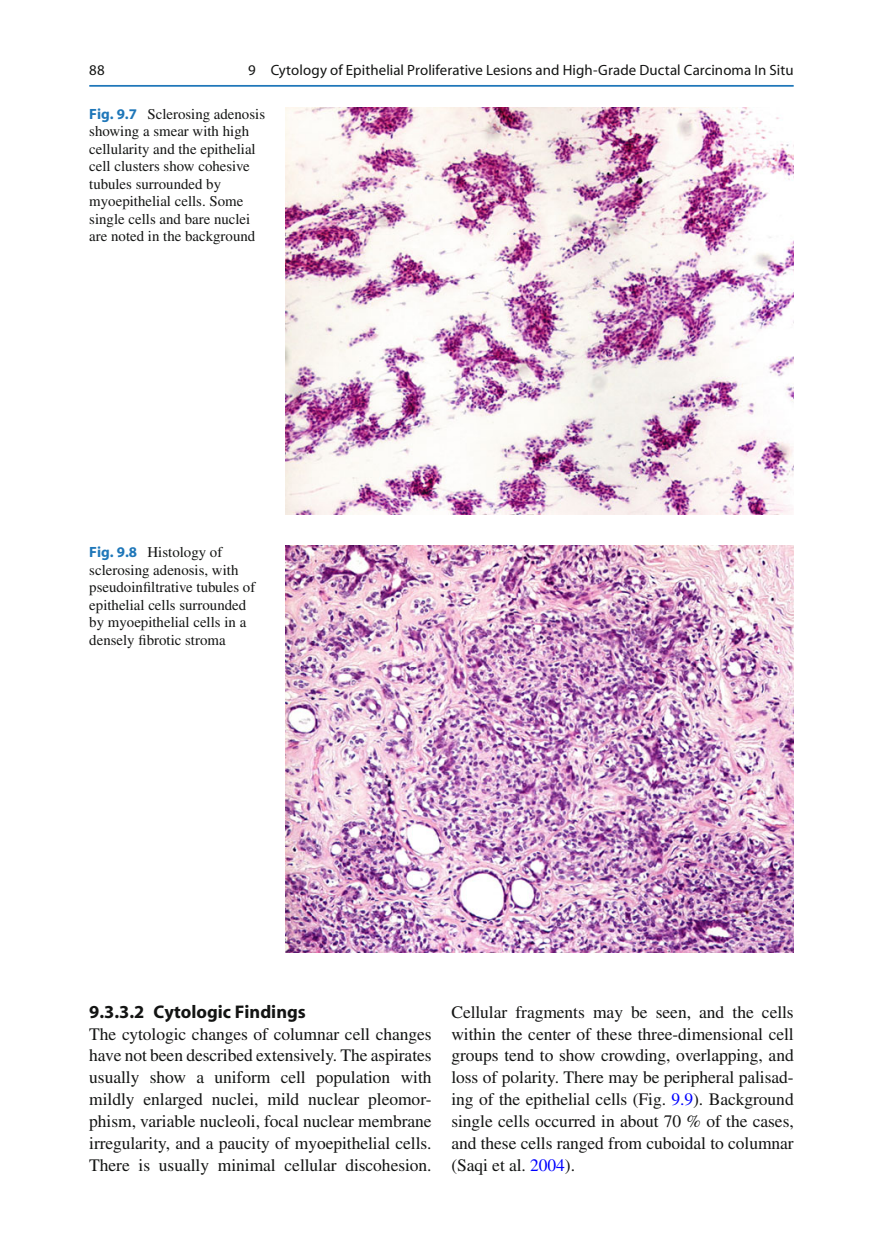
<style>
.page{position:relative;width:883px;height:1260px;background:#fff}
.page>*{position:absolute;margin:0;border:0;box-sizing:border-box;transform-origin:0 0}
.t1{font:700 18.38px "Myriad";color:#131413}
.t2{font:17.5px/21.9px "Times";letter-spacing:-.005em;color:#131413;text-align:justify}
.t3{font:14.88px/17.5px "Times";color:#131413}
.t4{font:14.88px "Myriad";letter-spacing:.005em;color:#131413}
.s1{font-family:"Myriad";font-weight:700;color:#1f77b9}
.s2{color:#00f}
</style>
<div class="page">
<hr style="left:89px;top:85px;width:705px;height:2px;background:#1f77b9">
<img style="left:285px;top:546px;width:509px;height:407px">
<img style="left:285px;top:107px;width:509px;height:407px">
<p class="t4" style="left:89px;top:64px;width:17px">88</p>
<p class="t4" style="left:248px;top:64px;width:547px">9 Cytology of Epithelial Proliferative Lesions and High-Grade Ductal Carcinoma In Situ</p>
<p class="t3" style="left:89px;top:106px;width:177px"><span class="s1">Fig. 9.7</span> Sclerosing adenosis showing a smear with high cellularity and the epithelial cell clusters show cohesive tubules surrounded by myoepithelial cells. Some single cells and bare nuclei are noted in the background</p>
<p class="t3" style="left:89px;top:545px;width:168px"><span class="s1">Fig. 9.8</span> Histology of sclerosing adenosis, with pseudoin fi ltrative tubules of epithelial cells surrounded by myoepithelial cells in a densely fi brotic stroma</p>
<p class="t1" style="left:89px;top:1005px;width:218px">9.3.3.2 Cytologic Findings</p>
<p class="t2" style="left:89px;top:1024px;width:344px">The cytologic changes of columnar cell changes have not been described extensively. The aspirates usually show a uniform cell population with mildly enlarged nuclei, mild nuclear pleomor&shy;phism, variable nucleoli, focal nuclear membrane irregularity, and a paucity of myoepithelial cells.<br>There is usually minimal cellular discohesion.</p>
<p class="t2" style="left:451px;top:1003px;width:344px">Cellular fragments may be seen, and the cells within the center of these three-dimensional cell groups tend to show crowding, overlapping, and loss of polarity. There may be peripheral palisad&shy;ing of the epithelial cells (Fig. <span class="s2">9.9</span> ). Background single cells occurred in about 70 % of the cases, and these cells ranged from cuboidal to columnar (Saqi et al. <span class="s2">2004</span> ) .</p>
</div>
